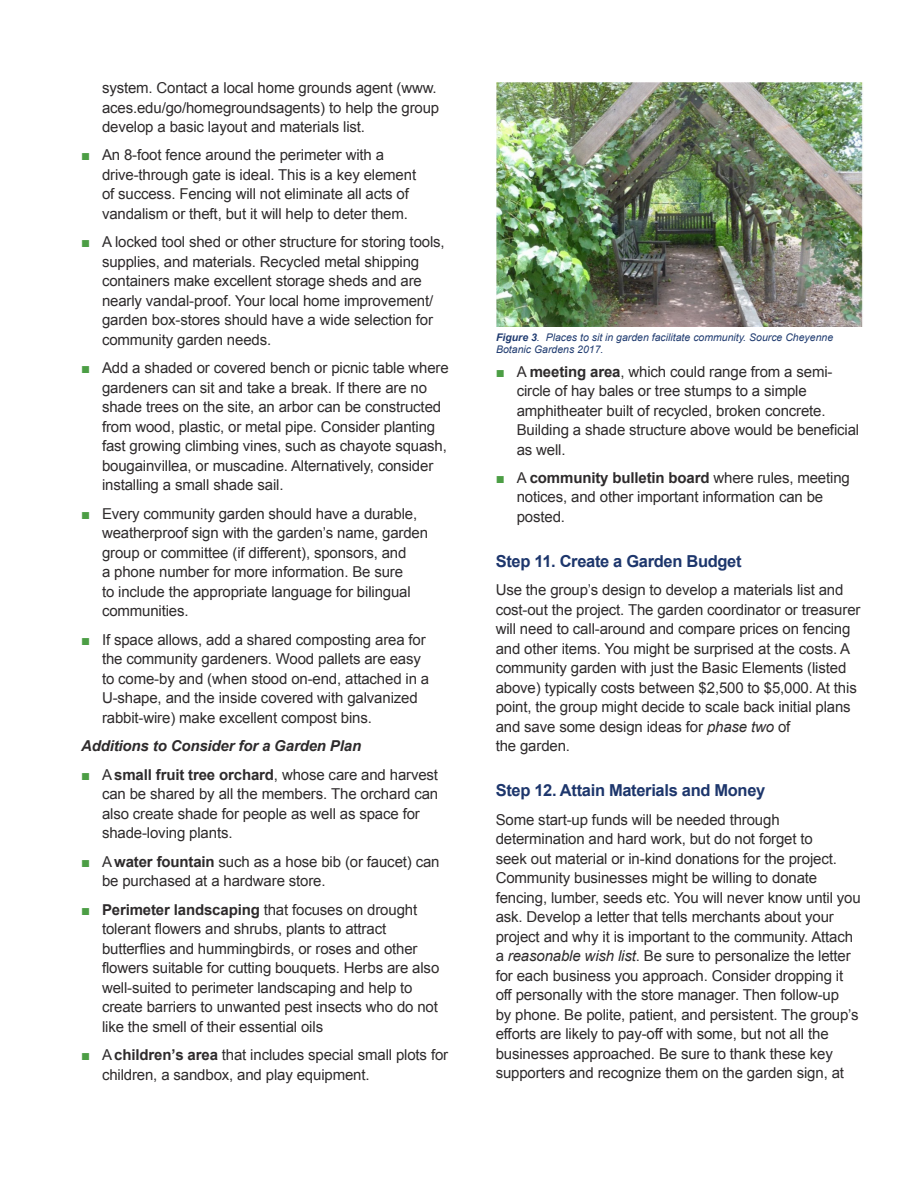
<style>
.page{position:relative;width:918px;height:1188px;background:#fff}
.page>*{position:absolute;margin:0;border:0;box-sizing:border-box;transform-origin:0 0}
.Header_Level_3{font:700 16.5px "Arial";letter-spacing:-.02em;color:#1d366c}
.Body_Text{font:15px/19.5px "Arial";letter-spacing:-.01em;color:#2e2b2c}
.Body_Text-2{font:italic 700 15px "Arial";letter-spacing:-.01em;color:#2e2b2c}
.Pub_Number{font:italic 10.5px/12.6px "Arial";color:#1f3b70}
.s1{color:#4c9e45}
.s2{font-weight:700}
.s3{font-style:italic}
</style>
<div class="page">
<img style="left:496px;top:82px;width:367px;height:244px">
<p class="Body_Text" style="left:102px;top:78px;width:339px">system. Contact a local home grounds agent (www. aces.edu/go/homegroundsagents) to help the group develop a basic layout and materials list.</p>
<p class="Body_Text" style="left:102px;top:146px;width:316px;text-indent:-21px"><span class="s1">■</span> An 8-foot fence around the perimeter with a drive-through gate is ideal. This is a key element of success. Fencing will not eliminate all acts of vandalism or theft, but it will help to deter them.</p>
<p class="Body_Text" style="left:102px;top:233px;width:344px;text-indent:-21px"><span class="s1">■</span> A locked tool shed or other structure for storing tools, supplies, and materials. Recycled metal shipping containers make excellent storage sheds and are nearly vandal-proof. Your local home improvement/ garden box-stores should have a wide selection for community garden needs.</p>
<p class="Body_Text" style="left:102px;top:359px;width:348px;text-indent:-21px"><span class="s1">■</span> Add a shaded or covered bench or picnic table where gardeners can sit and take a break. If there are no shade trees on the site, an arbor can be constructed from wood, plastic, or metal pipe. Consider planting fast growing climbing vines, such as chayote squash, bougainvillea, or muscadine. Alternatively, consider installing a small shade sail.</p>
<p class="Body_Text" style="left:102px;top:504px;width:328px;text-indent:-21px"><span class="s1">■</span> Every community garden should have a durable, weatherproof sign with the garden’s name, garden group or committee (if different), sponsors, and<br>a phone number for more information. Be sure<br>to include the appropriate language for bilingual communities.</p>
<p class="Body_Text" style="left:102px;top:630px;width:329px;text-indent:-21px"><span class="s1">■</span> If space allows, add a shared composting area for the community gardeners. Wood pallets are easy to come-by and (when stood on-end, attached in a U-shape, and the inside covered with galvanized rabbit-wire) make excellent compost bins.</p>
<p class="Body_Text-2" style="left:81px;top:736px;width:282px">Additions to Consider for a Garden Plan</p>
<p class="Body_Text" style="left:102px;top:765px;width:338px;text-indent:-21px"><span class="s1">■</span> A <span class="s2">small fruit tree orchard</span>, whose care and harvest can be shared by all the members. The orchard can also create shade for people as well as space for shade-loving plants.</p>
<p class="Body_Text" style="left:102px;top:852px;width:339px;text-indent:-21px"><span class="s1">■</span> A <span class="s2">water fountain</span> such as a hose bib (or faucet) can be purchased at a hardware store.</p>
<p class="Body_Text" style="left:102px;top:900px;width:339px;text-indent:-21px"><span class="s1">■</span> <span class="s2">Perimeter landscaping</span> that focuses on drought tolerant flowers and shrubs, plants to attract butterflies and hummingbirds, or roses and other flowers suitable for cutting bouquets. Herbs are also well-suited to perimeter landscaping and help to create barriers to unwanted pest insects who do not like the smell of their essential oils</p>
<p class="Body_Text" style="left:102px;top:1046px;width:348px;text-indent:-21px"><span class="s1">■</span> A <span class="s2">children’s area</span> that includes special small plots for children, a sandbox, and play equipment.</p>
<p class="Pub_Number" style="left:496px;top:331px;width:339px"><span class="s2">Figure 3</span>. Places to sit in garden facilitate community. Source Cheyenne<br>Botanic Gardens 2017.</p>
<p class="Body_Text" style="left:517px;top:362px;width:344px;text-indent:-21px"><span class="s1">■</span> A <span class="s2">meeting area</span>, which could range from a semi&shy;circle of hay bales or tree stumps to a simple amphitheater built of recycled, broken concrete.<br>Building a shade structure above would be beneficial as well.</p>
<p class="Body_Text" style="left:517px;top:468px;width:335px;text-indent:-21px"><span class="s1">■</span> A <span class="s2">community bulletin board</span> where rules, meeting notices, and other important information can be posted.</p>
<p class="Header_Level_3" style="left:496px;top:550px;width:247px">Step 11. Create a Garden Budget</p>
<p class="Body_Text" style="left:496px;top:581px;width:366px">Use the group’s design to develop a materials list and cost-out the project. The garden coordinator or treasurer will need to call-around and compare prices on fencing and other items. You might be surprised at the costs. A community garden with just the Basic Elements (listed above) typically costs between $2,500 to $5,000. At this point, the group might decide to scale back initial plans and save some design ideas for <span class="s3">phase two</span> of<br>the garden.</p>
<p class="Header_Level_3" style="left:496px;top:780px;width:271px">Step 12. Attain Materials and Money</p>
<p class="Body_Text" style="left:496px;top:810px;width:367px">Some start-up funds will be needed through determination and hard work, but do not forget to<br>seek out material or in-kind donations for the project.<br>Community businesses might be willing to donate fencing, lumber, seeds etc. You will never know until you ask. Develop a letter that tells merchants about your project and why it is important to the community. Attach a <span class="s3">reasonable wish list</span>. Be sure to personalize the letter for each business you approach. Consider dropping it off personally with the store manager. Then follow-up<br>by phone. Be polite, patient, and persistent. The group’s efforts are likely to pay-off with some, but not all the businesses approached. Be sure to thank these key supporters and recognize them on the garden sign, at</p>
</div>
